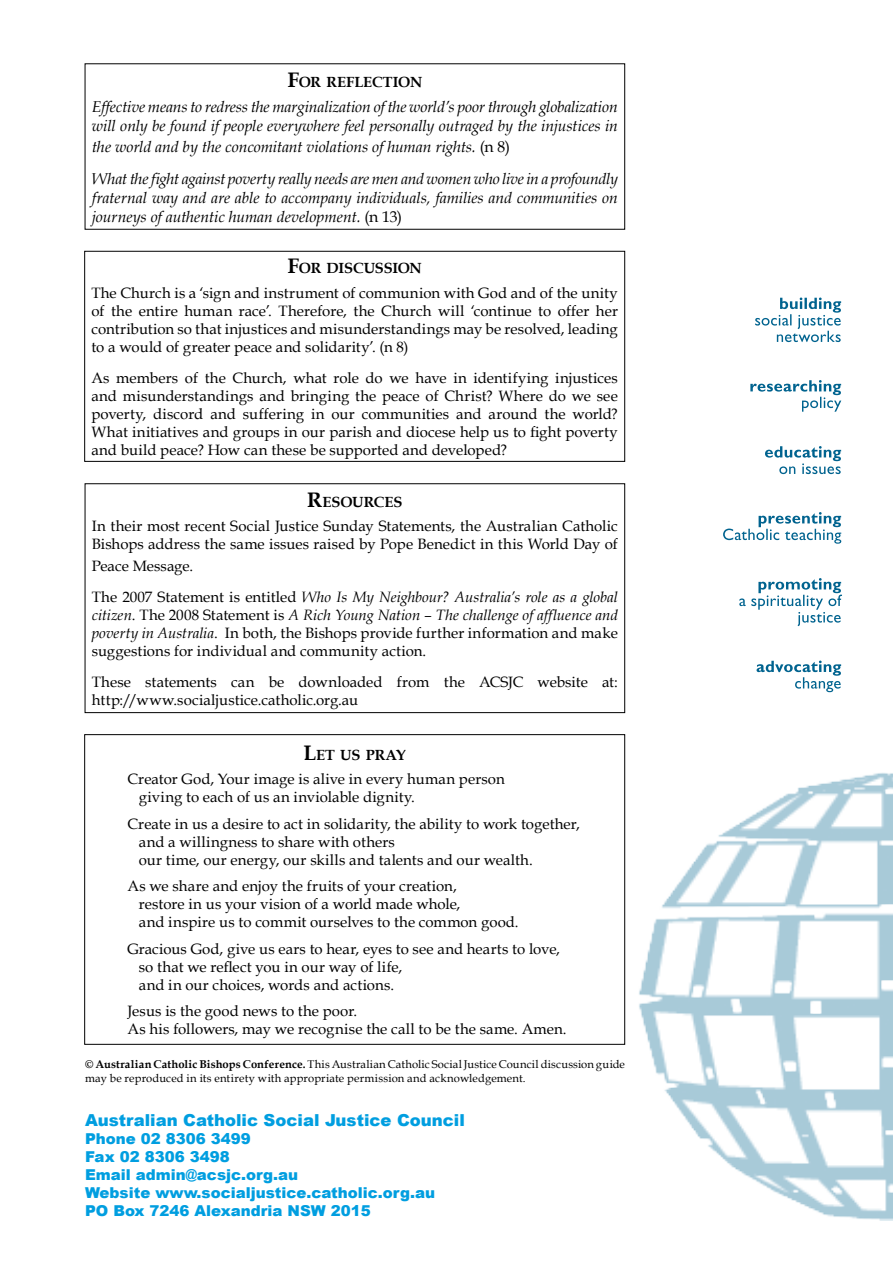
<style>
.page{position:relative;width:893px;height:1263px;background:#fff}
.page>*{position:absolute;margin:0;border:0;box-sizing:border-box;transform-origin:0 0}
.t1{font:900 16.5px "Arial";color:#009ee0}
.t2{font:italic 15.75px/18.9px "Book Antiqua";letter-spacing:-.01em;color:#000}
.t3{font:15px/18px "Book Antiqua";letter-spacing:.005em;color:#000}
.t4{font:900 15px/18px "Arial";color:#009ee0}
.t5{font:italic 15px/30.8px "Book Antiqua";color:#000}
.t6{font:700 14.7px "Book Antiqua";letter-spacing:-.015em;color:#000}
.t7{font:11.25px/13.5px "Book Antiqua";letter-spacing:.015em;color:#000}
.s1{font-size:21px}
.s2{font-style:normal}
.s3{font-style:italic}
.s4{font-weight:700}
</style>
<div class="page">
<img style="left:639px;top:773px;width:254px;height:447px">
<svg style="left:755px;top:298px;width:86px;height:44px"></svg>
<svg style="left:750px;top:380px;width:91px;height:32px"></svg>
<svg style="left:765px;top:446px;width:76px;height:28px"></svg>
<svg style="left:723px;top:512px;width:118px;height:32px"></svg>
<svg style="left:739px;top:578px;width:103px;height:48px"></svg>
<svg style="left:756px;top:661px;width:85px;height:31px"></svg>
<div style="left:84px;top:251px;width:541px;height:211px;border:1px solid #000"></div>
<div style="left:85px;top:483px;width:540px;height:230px;border:1px solid #000"></div>
<div style="left:84px;top:734px;width:541px;height:311px;border:1px solid #000"></div>
<p class="t6" style="left:287px;top:72px;width:137px"><span class="s1">F</span>OR REFLECTION</p>
<p class="t2" style="left:92px;top:97px;width:528px">Effective means to redress the marginalization of the world’s poor through globalization will only be found if people everywhere feel personally outraged by the injustices in</p>
<p class="t2" style="left:92px;top:131px;width:528px;line-height:31.7px">the world and by the concomitant violations of human rights. <span class="s2">(n 8)<br></span>What the fight against poverty really needs are men and women who live in a profoundly</p>
<p class="t2" style="left:92px;top:188px;width:528px">fraternal way and are able to accompany individuals, families and communities on journeys of authentic human development. <span class="s2">(n 13)</span></p>
<p class="t6" style="left:287px;top:258px;width:136px"><span class="s1">F</span>OR DISCUSSION</p>
<p class="t3" style="left:91px;top:283px;width:528px;text-align:justify">The Church is a ‘sign and instrument of communion with God and of the unity of the entire human race’. Therefore, the Church will ‘continue to offer her contribution so that injustices and misunderstandings may be resolved, leading to a would of greater peace and solidarity’. (n 8)</p>
<p class="t3" style="left:91px;top:368px;width:528px;text-align:justify">As members of the Church, what role do we have in identifying injustices and misunderstandings and bringing the peace of Christ? Where do we see poverty, discord and suffering in our communities and around the world?<br>What initiatives and groups in our parish and diocese help us to fight poverty and build peace? How can these be supported and developed?</p>
<p class="t6" style="left:307px;top:492px;width:97px"><span class="s1">R</span>ESOURCES</p>
<p class="t3" style="left:92px;top:517px;width:528px">In their most recent Social Justice Sunday Statements, the Australian Catholic<br>Bishops address the same issues raised by Pope Benedict in this World Day of</p>
<p class="t5" style="left:92px;top:550px;width:528px"><span class="s2">Peace Message.<br>The 2007 Statement is entitled</span> Who Is My Neighbour? Australia’s role as a global</p>
<p class="t3" style="left:92px;top:605px;width:528px;text-align:justify"><span class="s3">citizen</span>. The 2008 Statement is <span class="s3">A Rich Young Nation – The challenge of affluence and poverty in Australia</span>. In both, the Bishops provide further information and make suggestions for individual and community action.</p>
<p class="t3" style="left:92px;top:672px;width:528px">These statements can be downloaded from the ACSJC website at: http://www.socialjustice.catholic.org.au</p>
<p class="t6" style="left:304px;top:745px;width:104px"><span class="s1">L</span>ET US PRAY</p>
<p class="t3" style="left:139px;top:770px;width:367px;text-indent:-11px">Creator God, Your image is alive in every human person giving to each of us an inviolable dignity.</p>
<p class="t3" style="left:139px;top:814px;width:443px;text-indent:-11px">Create in us a desire to act in solidarity, the ability to work together, and a willingness to share with others<br>our time, our energy, our skills and talents and our wealth.</p>
<p class="t3" style="left:139px;top:877px;width:381px;text-indent:-11px">As we share and enjoy the fruits of your creation,<br>restore in us your vision of a world made whole,<br>and inspire us to commit ourselves to the common good.</p>
<p class="t3" style="left:139px;top:939px;width:423px;text-indent:-11px">Gracious God, give us ears to hear, eyes to see and hearts to love, so that we reflect you in our way of life,<br>and in our choices, words and actions.</p>
<p class="t3" style="left:128px;top:1002px;width:441px">Jesus is the good news to the poor.<br>As his followers, may we recognise the call to be the same. Amen.</p>
<p class="t7" style="left:85px;top:1057px;width:541px"><span class="s4">© AUSTRALIAN CATHOLIC BISHOPS CONFERENCE.</span> This Australian Catholic Social Justice Council discussion guide may be reproduced in its entirety with appropriate permission and acknowledgement.</p>
<p class="t1" style="left:85px;top:1108px;width:381px">Australian Catholic Social Justice Council</p>
<p class="t4" style="left:85px;top:1129px;width:351px">Phone 02 8306 3499<br>Fax 02 8306 3498<br>Email admin@acsjc.org.au<br>Website www.socialjustice.catholic.org.au<br>PO Box 7246 Alexandria NSW 2015</p>
</div>
